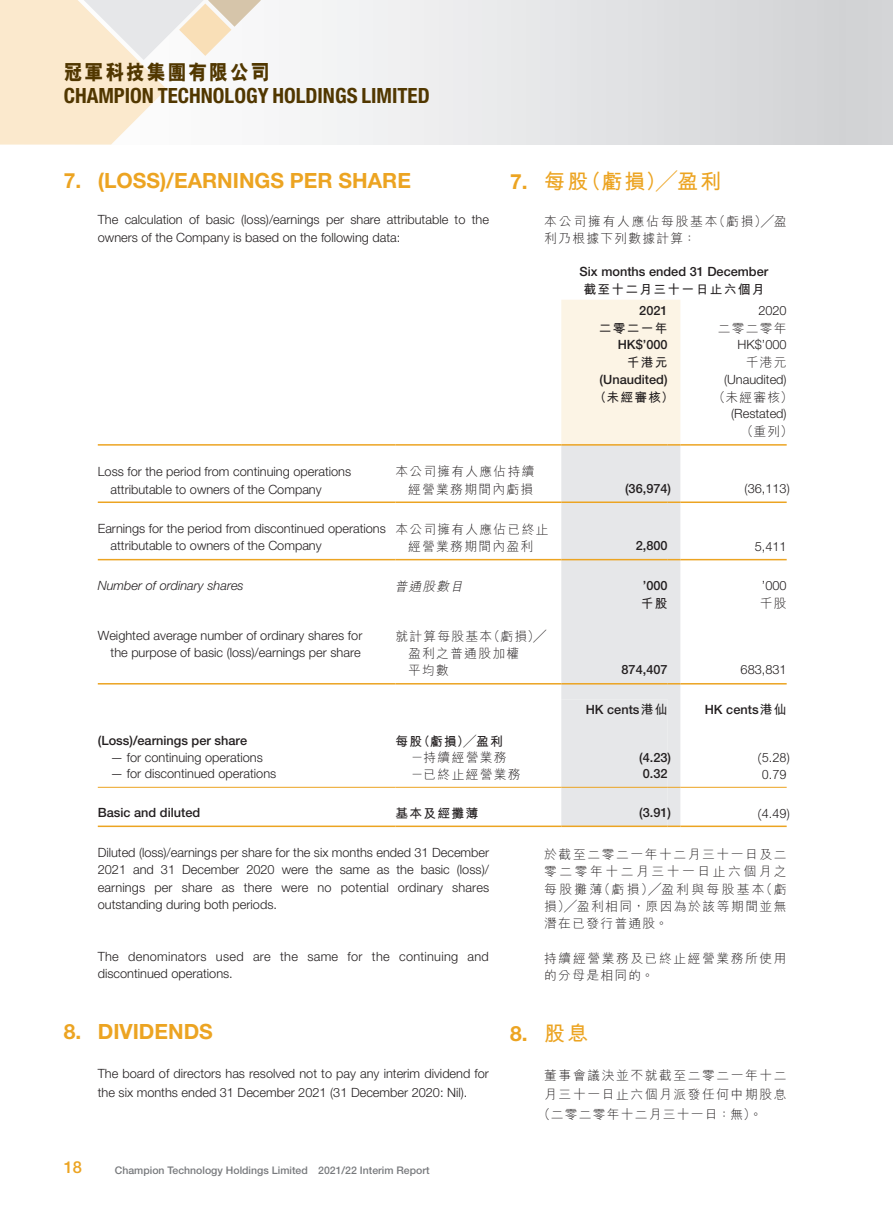
<style>
.page{position:relative;width:893px;height:1212px;background:#fff}
.page>*{position:absolute;margin:0;border:0;box-sizing:border-box;transform-origin:0 0}
.t1{font:700 21px "Helvetica Neue LT Std";color:#eca422}
.t2{font:700 condensed 21px "Helvetica Neue LT Std";color:#513700}
.t3{font:700 21px "M Hei HK";color:#eca422}
.t4{font:800 21px "M Hei HK";letter-spacing:.1em;color:#513700;scale:.9 1}
.t5{font:500 16.5px "Helvetica Neue LT Std";color:#eca422}
.t6{font:300 12.75px/17.2px "Helvetica Neue LT Std";color:#231f20}
.t7{font:300 12.75px/17.2px "M Hei HK";letter-spacing:.1em;color:#231f20;text-align:justify}
.t8{font:500 12.75px "Helvetica Neue LT Std";color:#231f20}
.t9{font:300 12.75px/17.2px "Helvetica Neue LT Std";letter-spacing:.02em;color:#231f20}
.t10{font:300 12.75px/17.2px "M Hei HK";letter-spacing:.125em;color:#231f20}
.t11{font:700 12.75px "M Hei HK";letter-spacing:.1em;color:#231f20}
.t12{font:300 12.75px/17.2px "M Hei HK";letter-spacing:.145em;color:#231f20}
.t13{font:italic 300 12.75px "Helvetica Neue LT Std";color:#231f20}
.t14{font:italic 300 12.75px "M Hei HK";color:#231f20}
.t15{font:500 10.5px "Helvetica Neue LT Std";color:#787a7d}
.s1{font-family:"Helvetica Neue LT Std"}
.s2{font-family:"M Hei HK";font-weight:700}
.s3{font-family:"M Hei HK"}
</style>
<div class="page">
<svg style="left:300px;top:0;width:593px;height:145px"></svg>
<svg style="left:0;top:0;width:261px;height:145px"></svg>
<div style="left:561px;top:446px;width:119px;height:253px;background:#e6e7e9"></div>
<hr style="left:98px;top:825px;width:297px;height:2px;background:#eca422">
<hr style="left:395px;top:825px;width:166px;height:2px;background:#eca422">
<hr style="left:98px;top:444px;width:297px;height:2px;background:#eca422">
<hr style="left:395px;top:444px;width:166px;height:2px;background:#eca422">
<div style="left:561px;top:300px;width:119px;height:146px;background:#fcf4e5"></div>
<hr style="left:680px;top:444px;width:107px;height:2px;background:#eca422">
<hr style="left:680px;top:825px;width:107px;height:2px;background:#eca422">
<hr style="left:98px;top:787px;width:297px;height:1px;background:#eca422">
<hr style="left:395px;top:787px;width:166px;height:1px;background:#eca422">
<div style="left:561px;top:699px;width:119px;height:128px;background:#e6e7e9"></div>
<hr style="left:680px;top:787px;width:107px;height:1px;background:#eca422">
<hr style="left:98px;top:501px;width:297px;height:2px;background:#eca422">
<hr style="left:395px;top:501px;width:166px;height:2px;background:#eca422">
<hr style="left:561px;top:501px;width:107px;height:2px;background:#eca422">
<svg style="left:668px;top:501px;width:12px;height:2px"></svg>
<hr style="left:680px;top:501px;width:107px;height:2px;background:#eca422">
<hr style="left:98px;top:559px;width:297px;height:1px;background:#eca422">
<hr style="left:395px;top:559px;width:166px;height:1px;background:#eca422">
<hr style="left:561px;top:559px;width:107px;height:1px;background:#eca422">
<svg style="left:668px;top:559px;width:12px;height:1px"></svg>
<hr style="left:680px;top:559px;width:107px;height:1px;background:#eca422">
<hr style="left:98px;top:683px;width:297px;height:1px;background:#eca422">
<hr style="left:395px;top:683px;width:166px;height:1px;background:#eca422">
<hr style="left:561px;top:683px;width:107px;height:1px;background:#eca422">
<svg style="left:668px;top:683px;width:12px;height:1px"></svg>
<hr style="left:680px;top:683px;width:107px;height:1px;background:#eca422">
<h1 class="t4" style="left:64px;top:62px;width:230px">冠軍科技集團有限公司</h1>
<h1 class="t2" style="left:64px;top:83px;width:367px">CHAMPION TECHNOLOGY HOLDINGS LIMITED</h1>
<h1 class="t1" style="left:64px;top:167px;width:349px">7. (LOSS)/EARNINGS PER SHARE</h1>
<p class="t6" style="left:98px;top:211px;width:393px">The calculation of basic (loss)/earnings per share attributable to the owners of the Company is based on the following data:</p>
<h1 class="t3" style="left:510px;top:166px;width:212px"><span class="s1">7.</span> 每股（虧損）╱盈利</h1>
<p class="t12" style="left:544px;top:212px;width:244px">本公司擁有人應佔每股基本（虧損）╱盈利乃根據下列數據計算：</p>
<p class="t8" style="left:580px;top:264px;width:190px">Six months ended 31 December</p>
<p class="t11" style="left:583px;top:280px;width:183px">截至十二月三十一日止六個月</p>
<p class="t8" style="left:639px;top:303px;width:30px">2021</p>
<p class="t6" style="left:758px;top:301px;width:30px">2020</p>
<p class="t11" style="left:599px;top:319px;width:70px">二零二一年</p>
<p class="t7" style="left:718px;top:319px;width:70px">二零二零年</p>
<p class="t8" style="left:618px;top:337px;width:51px">HK$’000</p>
<p class="t6" style="left:737px;top:336px;width:51px">HK$’000</p>
<p class="t11" style="left:627px;top:353px;width:42px">千港元</p>
<p class="t7" style="left:746px;top:354px;width:42px">千港元</p>
<p class="t8" style="left:600px;top:372px;width:70px">(Unaudited)</p>
<p class="t6" style="left:724px;top:370px;width:64px">(Unaudited)</p>
<p class="t11" style="left:594px;top:388px;width:82px">（未經審核）</p>
<p class="t7" style="left:713px;top:388px;width:82px">（未經審核）</p>
<p class="t6" style="left:731px;top:405px;width:57px">(Restated)</p>
<p class="t7" style="left:741px;top:423px;width:54px">（重列）</p>
<p class="t6" style="left:111px;top:463px;width:242px;text-indent:-13px">Loss for the period from continuing operations attributable to owners of the Company</p>
<p class="t7" style="left:395px;top:463px;width:140px;text-align:right">本公司擁有人應佔持續經營業務期間內虧損</p>
<p class="t6" style="left:111px;top:520px;width:277px;text-indent:-13px">Earnings for the period from discontinued operations attributable to owners of the Company</p>
<p class="t7" style="left:395px;top:520px;width:154px;text-align:center">本公司擁有人應佔已終止經營業務期間內盈利</p>
<p class="t8" style="left:625px;top:481px;width:48px">(36,974)</p>
<p class="t6" style="left:745px;top:479px;width:47px">(36,113)</p>
<p class="t8" style="left:636px;top:538px;width:33px">2,800</p>
<p class="t6" style="left:755px;top:537px;width:33px">5,411</p>
<p class="t13" style="left:98px;top:578px;width:147px">Number of ordinary shares</p>
<p class="t14" style="left:394px;top:580px;width:73px">普通股數目</p>
<p class="t8" style="left:643px;top:578px;width:26px">’000</p>
<p class="t6" style="left:762px;top:577px;width:26px">’000</p>
<p class="t11" style="left:641px;top:594px;width:28px">千股</p>
<p class="t7" style="left:760px;top:595px;width:28px">千股</p>
<p class="t6" style="left:98px;top:626px;width:266px;text-align:right">Weighted average number of ordinary shares for the purpose of basic (loss)/earnings per share</p>
<p class="t7" style="left:408px;top:627px;width:140px;text-align:left;text-indent:-13px">就計算每股基本（虧損）╱盈利之普通股加權<br>平均數</p>
<p class="t8" style="left:621px;top:662px;width:48px">874,407</p>
<p class="t6" style="left:741px;top:661px;width:48px">683,831</p>
<p class="t8" style="left:586px;top:702px;width:83px">HK cents<span class="s2">港仙</span></p>
<p class="t8" style="left:705px;top:702px;width:83px">HK cents<span class="s2">港仙</span></p>
<p class="t8" style="left:98px;top:733px;width:151px">(Loss)/earnings per share</p>
<p class="t11" style="left:395px;top:732px;width:109px">每股（虧損）╱盈利</p>
<p class="t6" style="left:111px;top:748px;width:154px">— for continuing operations</p>
<p class="t7" style="left:411px;top:749px;width:97px">－持續經營業務</p>
<p class="t8" style="left:639px;top:750px;width:33px">(4.23)</p>
<p class="t7" style="left:758px;top:749px;width:34px">(5.28<span class="s1">)</span></p>
<p class="t6" style="left:111px;top:765px;width:167px">— for discontinued operations</p>
<p class="t7" style="left:411px;top:765px;width:111px">－已終止經營業務</p>
<p class="t8" style="left:643px;top:766px;width:26px">0.32</p>
<p class="t7" style="left:762px;top:765px;width:26px">0.79</p>
<p class="t8" style="left:98px;top:805px;width:104px">Basic and diluted</p>
<p class="t11" style="left:395px;top:803px;width:84px">基本及經攤薄</p>
<p class="t8" style="left:639px;top:805px;width:33px">(3.91)</p>
<p class="t7" style="left:758px;top:804px;width:34px">(4.49<span class="s1">)</span></p>
<p class="t6" style="left:98px;top:844px;width:393px;text-align:justify">Diluted (loss)/earnings per share for the six months ended 31 December 2021 and 31 December 2020 were the same as the basic (loss)/ earnings per share as there were no potential ordinary shares outstanding during both periods.</p>
<p class="t7" style="left:544px;top:845px;width:244px">於截至二零二一年十二月三十一日及二零二零年十二月三十一日止六個月之每股攤薄（虧損）╱盈利與每股基本（虧損）╱盈利相同，原因為於該等期間並無潛在已發行普通股。</p>
<p class="t10" style="left:544px;top:949px;width:244px">持續經營業務及已終止經營業務所使用的分母是相同的。</p>
<p class="t9" style="left:98px;top:947px;width:393px">The denominators used are the same for the continuing and discontinued operations.</p>
<h1 class="t1" style="left:64px;top:1018px;width:151px">8. DIVIDENDS</h1>
<p class="t6" style="left:98px;top:1063px;width:393px;line-height:19.5px">The board of directors has resolved not to pay any interim dividend for the six months ended 31 December 2021 (31 December 2020: Nil).</p>
<p class="t5" style="left:64px;top:1157px;width:20px">18</p>
<p class="t15" style="left:115px;top:1164px;width:316px">Champion Technology Holdings Limited 2021/22 Interim Report</p>
<h1 class="t1" style="left:510px;top:1020px;width:80px">8. <span class="s3">股息</span></h1>
<p class="t10" style="left:544px;top:1066px;width:244px">董事會議決並不就截至二零二一年十二</p>
<p class="t10" style="left:544px;top:1085px;width:244px">月三十一日止六個月派發任何中期股息</p>
<p class="t7" style="left:538px;top:1105px;width:226px">（二零二零年十二月三十一日：無）。</p>
</div>
